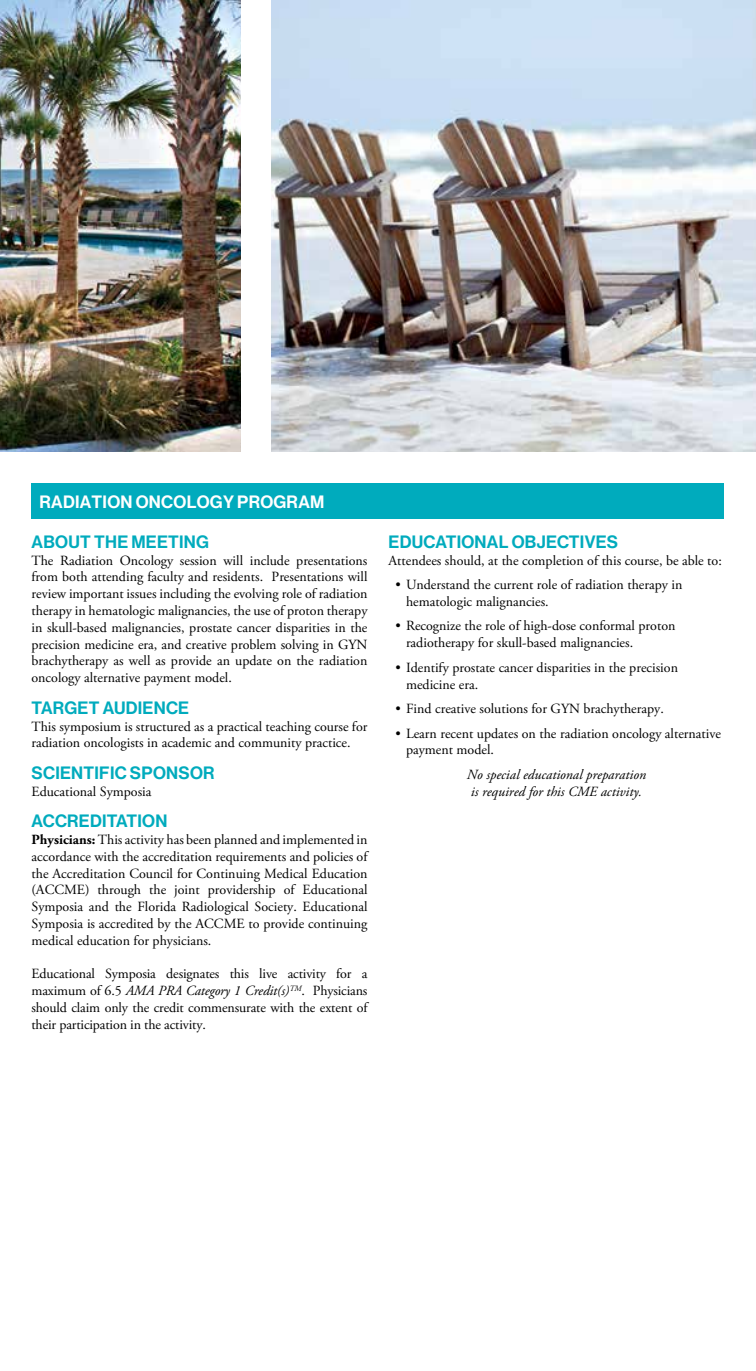
<style>
.page{position:relative;width:756px;height:1371px;background:#fff}
.page>*{position:absolute;margin:0;border:0;box-sizing:border-box;transform-origin:0 0}
.t1{font:17.5px "N Haas Grotesk DS Pro 65 Md";letter-spacing:.015em;color:#00abbd}
.t2{font:17.5px "N Haas Grotesk DS Pro 65 Md";letter-spacing:.015em;color:#fff}
.t3{font:14px/16.8px "Adobe Garamond Pro";color:#000}
.t4{font:italic 14px/16.8px "Adobe Garamond Pro";color:#000}
.s1{font-weight:700}
.s2{font-style:italic}
</style>
<div class="page">
<div style="left:32px;top:483px;width:692px;height:35px;background:#00abbd"></div>
<img style="left:0;top:0;width:240px;height:451px">
<img style="left:272px;top:0;width:484px;height:451px">
<p class="t2" style="left:40px;top:491px;width:286px">RADIATION ONCOLOGY PROGRAM</p>
<p class="t1" style="left:32px;top:531px;width:179px">ABOUT THE MEETING</p>
<p class="t3" style="left:32px;top:552px;width:338px;text-align:justify">The Radiation Oncology session will include presentations from both attending faculty and residents. Presentations will review important issues including the evolving role of radiation therapy in hematologic malignancies, the use of proton therapy in skull-based malignancies, prostate cancer disparities in the precision medicine era, and creative problem solving in GYN brachytherapy as well as provide an update on the radiation oncology alternative payment model.</p>
<p class="t1" style="left:32px;top:697px;width:159px">TARGET AUDIENCE</p>
<p class="t3" style="left:32px;top:718px;width:338px">This symposium is structured as a practical teaching course for radiation oncologists in academic and community practice.</p>
<p class="t1" style="left:32px;top:762px;width:184px">SCIENTIFIC SPONSOR</p>
<p class="t3" style="left:32px;top:783px;width:122px">Educational Symposia</p>
<p class="t1" style="left:32px;top:810px;width:137px">ACCREDITATION</p>
<p class="t3" style="left:32px;top:831px;width:338px;text-align:justify"><span class="s1">Physicians:</span> This activity has been planned and implemented in accordance with the accreditation requirements and policies of the Accreditation Council for Continuing Medical Education (ACCME) through the joint providership of Educational Symposia and the Florida Radiological Society. Educational Symposia is accredited by the ACCME to provide continuing medical education for physicians.</p>
<p class="t3" style="left:32px;top:966px;width:338px;text-align:justify">Educational Symposia designates this live activity for a maximum of 6.5 <span class="s2">AMA PRA Category 1 Credit(s)</span><sup>TM</sup>. Physicians should claim only the credit commensurate with the extent of their participation in the activity.</p>
<p class="t1" style="left:389px;top:531px;width:231px">EDUCATIONAL OBJECTIVES</p>
<p class="t3" style="left:388px;top:552px;width:335px">Attendees should, at the completion of this course, be able to:</p>
<p class="t3" style="left:406px;top:576px;width:278px;text-indent:-10px">• Understand the current role of radiation therapy in hematologic malignancies.</p>
<p class="t3" style="left:406px;top:618px;width:271px;text-indent:-10px">• Recognize the role of high-dose conformal proton radiotherapy for skull-based malignancies.</p>
<p class="t3" style="left:406px;top:659px;width:274px;text-indent:-10px">• Identify prostate cancer disparities in the precision medicine era.</p>
<p class="t3" style="left:396px;top:700px;width:270px">• Find creative solutions for GYN brachytherapy.</p>
<p class="t3" style="left:406px;top:725px;width:317px;text-indent:-10px">• Learn recent updates on the radiation oncology alternative payment model.</p>
<p class="t4" style="left:467px;top:766px;width:181px">No special educational preparation is required for this CME activity.</p>
</div>
